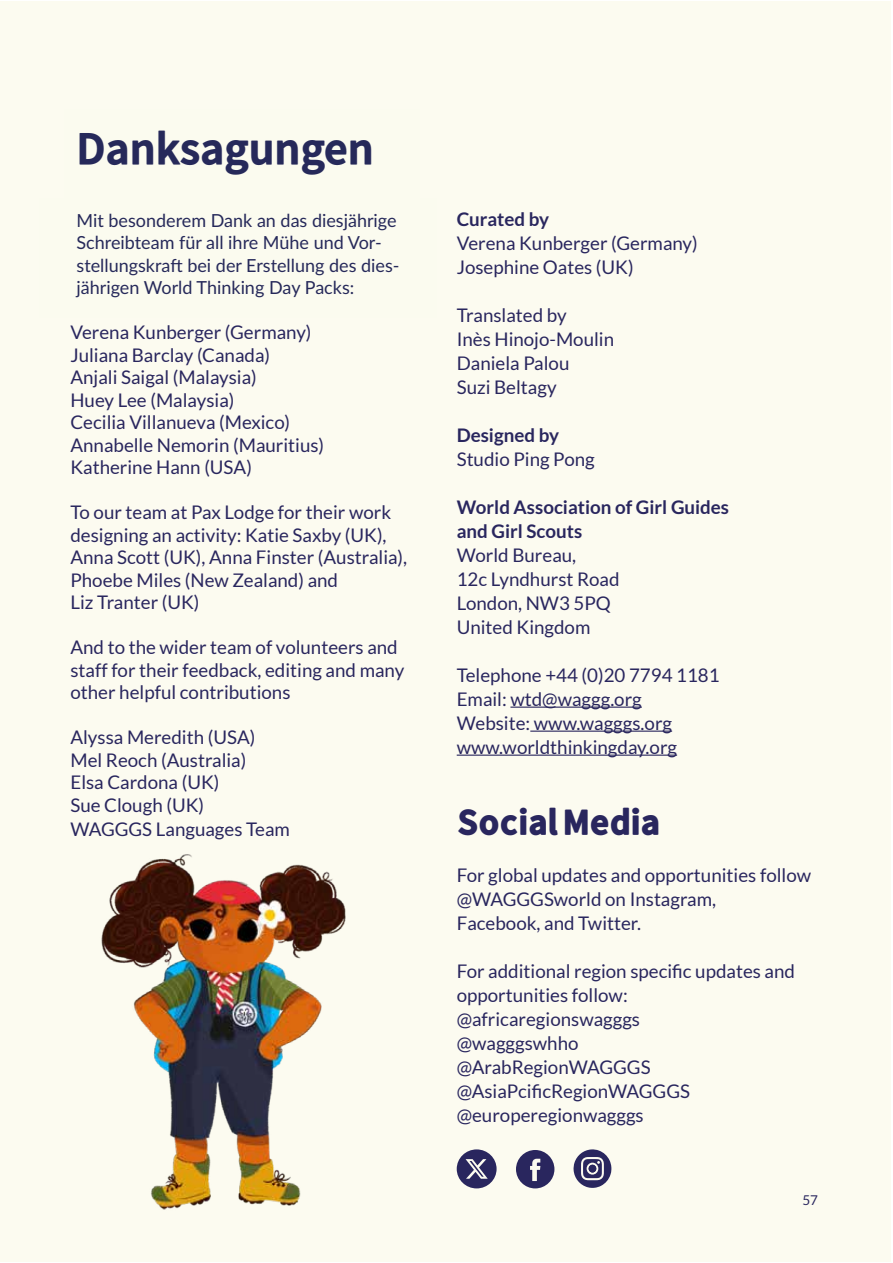
<style>
.page{position:relative;width:893px;height:1263px;background:#fff}
.page>*{position:absolute;margin:0;border:0;box-sizing:border-box;transform-origin:0 0}
.t1{font:46.5px "Falling Sky Bd";color:#26295a}
.t2{font:36px "Falling Sky Blk";letter-spacing:-.04em;color:#29265e}
.t3{font:18.75px/24px "Lato";color:#29265e}
.t4{font:700 18.75px/24px "Lato";color:#29265e}
.t5{font:18px/22.5px "Lato";color:#26295a}
.t6{font:13.5px "Lato";color:#29265e}
</style>
<div class="page">
<div style="left:0;top:2px;width:890px;height:1260px;background:#fcfbf0"></div>
<hr style="left:510px;top:706px;width:132px;height:2px;background:#29265e">
<hr style="left:530px;top:730px;width:142px;height:2px;background:#29265e">
<hr style="left:457px;top:754px;width:220px;height:2px;background:#29265e">
<img style="left:101px;top:854px;width:245px;height:356px">
<svg style="left:516px;top:1150px;width:38px;height:38px"></svg>
<svg style="left:573px;top:1149px;width:38px;height:39px"></svg>
<div style="left:589px;top:1165px;width:7px;height:7px;background:#29265e;border-radius:50%"></div>
<svg style="left:457px;top:1149px;width:40px;height:39px"></svg>
<h1 class="t1" style="left:77px;top:119px;width:299px">Danksagungen</h1>
<h2 class="t2" style="left:71px;top:124px;width:315px">Acknowledgments</h2>
<p class="t3" style="left:70px;top:209px;width:362px;line-height:22.5px">With special thanks to this year’s writing team for all of their effort and imagination in creating this year’s World Thinking Day pack:</p>
<p class="t3" style="left:70px;top:321px;width:255px;line-height:22.5px">Verena Kunberger (Germany)<br>Juliana Barclay (Canada)<br>Anjali Saigal (Malaysia)<br>Huey Lee (Malaysia)<br>Cecilia Villanueva (Mexico)<br>Annabelle Nemorin (Mauritius)<br>Katherine Hann (USA)</p>
<p class="t3" style="left:70px;top:501px;width:338px;line-height:22.5px">To our team at Pax Lodge for their work designing an activity: Katie Saxby (UK), Anna Scott (UK), Anna Finster (Australia), Phoebe Miles (New Zealand) and<br>Liz Tranter (UK)</p>
<p class="t3" style="left:70px;top:636px;width:335px;line-height:22.5px">And to the wider team of volunteers and staff for their feedback, editing and many other helpful contributions</p>
<p class="t3" style="left:70px;top:726px;width:221px;line-height:22.8px">Alyssa Meredith (USA)<br>Mel Reoch (Australia)<br>Elsa Cardona (UK)<br>Sue Clough (UK)<br>WAGGGS Languages Team</p>
<p class="t5" style="left:77px;top:208px;width:324px">Mit besonderem Dank an das diesjährige Schreibteam für all ihre Mühe und Vor&shy;stellungskraft bei der Erstellung des dies&shy;jährigen World Thinking Day Packs:</p>
<p class="t4" style="left:457px;top:207px;width:94px">Curated by</p>
<p class="t3" style="left:457px;top:231px;width:243px">Verena Kunberger (Germany)<br>Josephine Oates (UK)</p>
<p class="t3" style="left:457px;top:303px;width:159px">Translated by<br>Inès Hinojo-Moulin<br>Daniela Palou<br>Suzi Beltagy</p>
<p class="t4" style="left:457px;top:423px;width:104px">Designed by</p>
<p class="t3" style="left:457px;top:447px;width:140px">Studio Ping Pong</p>
<p class="t4" style="left:457px;top:495px;width:274px">World Association of Girl Guides and Girl Scouts</p>
<p class="t3" style="left:457px;top:543px;width:164px">World Bureau,<br>12c Lyndhurst Road<br>London, NW3 5PQ<br>United Kingdom</p>
<p class="t3" style="left:457px;top:663px;width:264px">Telephone +44 (0)20 7794 1181<br>Email: wtd@waggg.org<br>Website: www.wagggs.org www.worldthinkingday.org</p>
<h2 class="t2" style="left:457px;top:799px;width:206px">Social Media</h2>
<p class="t3" style="left:457px;top:863px;width:356px">For global updates and opportunities follow @WAGGGSworld on Instagram,<br>Facebook, and Twitter.</p>
<p class="t3" style="left:457px;top:959px;width:340px">For additional region specific updates and opportunities follow: @africaregionswagggs<br>@wagggswhho<br>@ArabRegionWAGGGS @AsiaPcificRegionWAGGGS @europeregionwagggs</p>
<p class="t6" style="left:802px;top:1193px;width:17px">57</p>
</div>
